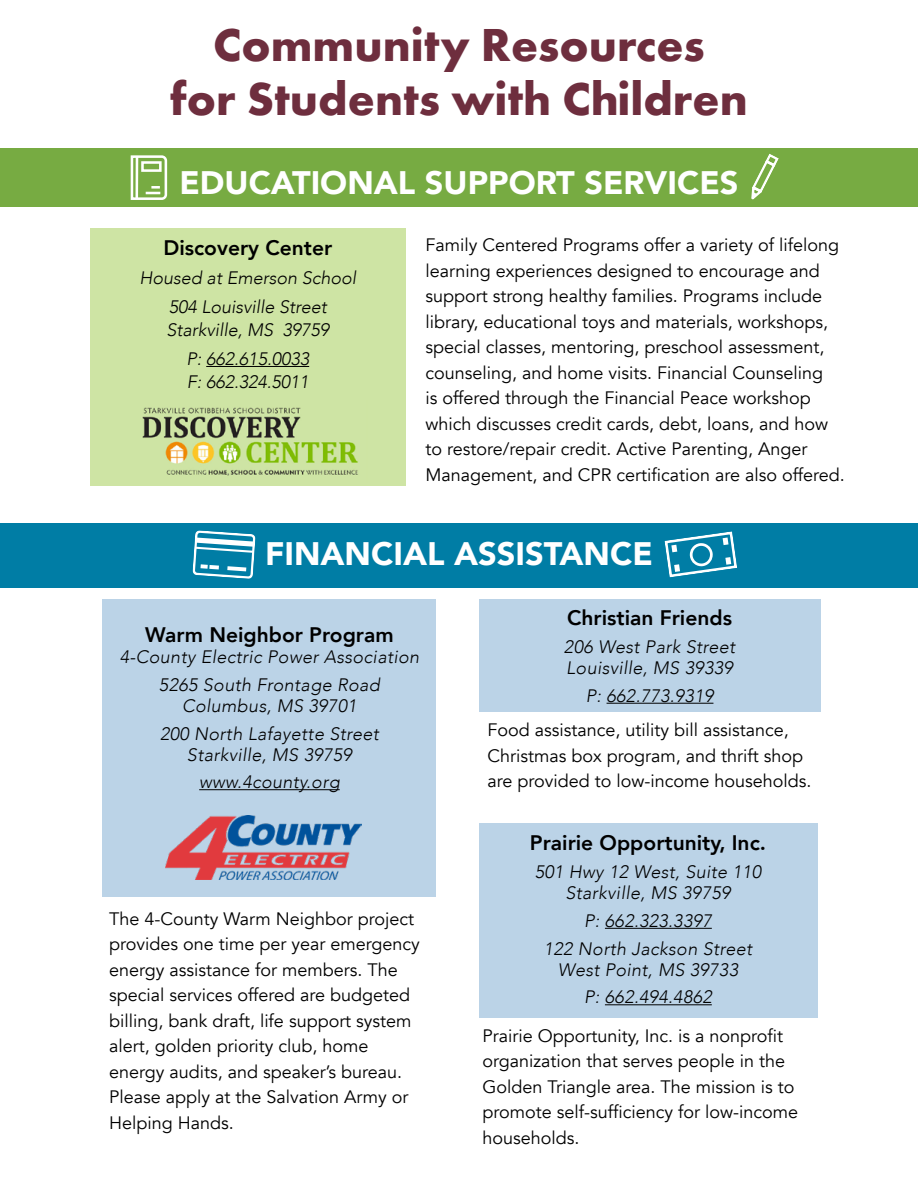
<style>
.page{position:relative;width:918px;height:1188px;background:#fff}
.page>*{position:absolute;margin:0;border:0;box-sizing:border-box;transform-origin:0 0}
.t1{font:700 48px/54px "Futura PT";color:#6e2e3e;text-align:center}
.t2{font:900 32.55px "Avenir";color:#fff}
.t3{font:800 21px "Avenir";color:#000}
.t4{font:18px/25.5px "Avenir";color:#000}
.t5{font:italic 300 18px/27.8px "Avenir";letter-spacing:.02em;color:#000;text-align:center}
.t6{font:italic 300 18px/29.2px "Avenir";color:#000;text-align:center}
</style>
<div class="page">
<div style="left:0;top:148px;width:918px;height:59px;background:#77ab42"></div>
<div style="left:0;top:523px;width:918px;height:65px;background:#007da5"></div>
<div style="left:479px;top:823px;width:338px;height:194px;background:#bbd3e7"></div>
<div style="left:479px;top:600px;width:341px;height:112px;background:#bbd3e7"></div>
<hr style="left:607px;top:703px;width:106px;height:1px;background:#000">
<hr style="left:605px;top:928px;width:107px;height:1px;background:#000">
<hr style="left:605px;top:1004px;width:107px;height:1px;background:#000">
<hr style="left:206px;top:366px;width:103px;height:1px;background:#000">
<img style="left:128px;top:400px;width:240px;height:82px">
<svg style="left:751px;top:154px;width:28px;height:46px"></svg>
<svg style="left:131px;top:155px;width:36px;height:45px"></svg>
<hr style="left:136px;top:156px;width:2px;height:43px;background:#fff">
<svg style="left:664px;top:531px;width:73px;height:46px"></svg>
<div style="left:103px;top:600px;width:333px;height:297px;background:#bbd3e7"></div>
<hr style="left:199px;top:789px;width:141px;height:1px;background:#000">
<img style="left:165px;top:815px;width:196px;height:64px">
<svg style="left:193px;top:532px;width:62px;height:47px"></svg>
<h1 class="t1" style="left:170px;top:16px;width:579px">Community Resources<br>for Students with Children</h1>
<h2 class="t2" style="left:179px;top:155px;width:561px">EDUCATIONAL SUPPORT SERVICES</h2>
<p class="t3" style="left:163px;top:231px;width:170px">Discovery Center</p>
<p class="t6" style="left:140px;top:263px;width:218px">Housed at Emerson School<br>504 Louisville Street</p>
<p class="t6" style="left:166px;top:315px;width:164px">Starkville, MS 39759<br>P: 662.615.0033</p>
<p class="t6" style="left:187px;top:367px;width:124px">F: 662.324.5011</p>
<p class="t4" style="left:426px;top:233px;width:421px">Family Centered Programs offer a variety of lifelong learning experiences designed to encourage and support strong healthy families. Programs include library, educational toys and materials, workshops, special classes, mentoring, preschool assessment, counseling, and home visits. Financial Counseling<br>is offered through the Financial Peace workshop which discusses credit cards, debt, loans, and how to restore/repair credit. Active Parenting, Anger Management, and CPR certification are also offered.</p>
<h2 class="t2" style="left:265px;top:525px;width:389px">FINANCIAL ASSISTANCE</h2>
<p class="t3" style="left:145px;top:618px;width:250px">Warm Neighbor Program</p>
<p class="t5" style="left:120px;top:643px;width:301px">4-County Electric Power Association<br>5265 South Frontage Road</p>
<p class="t5" style="left:160px;top:692px;width:220px">Columbus, MS 39701<br>200 North Lafayette Street</p>
<p class="t5" style="left:187px;top:741px;width:167px">Starkville, MS 39759 www.4county.org</p>
<p class="t4" style="left:109px;top:906px;width:312px">The 4-County Warm Neighbor project provides one time per year emergency energy assistance for members. The special services offered are budgeted billing, bank draft, life support system alert, golden priority club, home energy audits, and speaker’s bureau.<br>Please apply at the Salvation Army or Helping Hands.</p>
<p class="t3" style="left:567px;top:602px;width:166px">Christian Friends</p>
<p class="t5" style="left:564px;top:636px;width:173px;line-height:21px;text-align:left">206 West Park Street<br>Louisville, MS 39339</p>
<p class="t5" style="left:586px;top:682px;width:129px">P: 662.773.9319</p>
<p class="t4" style="left:488px;top:717px;width:326px">Food assistance, utility bill assistance,<br>Christmas box program, and thrift shop are provided to low-income households.</p>
<p class="t3" style="left:530px;top:827px;width:238px">Prairie Opportunity, Inc.</p>
<p class="t5" style="left:535px;top:862px;width:228px;line-height:21px">501 Hwy 12 West, Suite 110<br>Starkville, MS 39759</p>
<p class="t5" style="left:544px;top:907px;width:210px">P: 662.323.3397<br>122 North Jackson Street</p>
<p class="t5" style="left:558px;top:956px;width:182px">West Point, MS 39733<br>P: 662.494.4862</p>
<p class="t4" style="left:483px;top:1023px;width:317px">Prairie Opportunity, Inc. is a nonprofit organization that serves people in the Golden Triangle area. The mission is to promote self-sufficiency for low-income households.</p>
</div>
